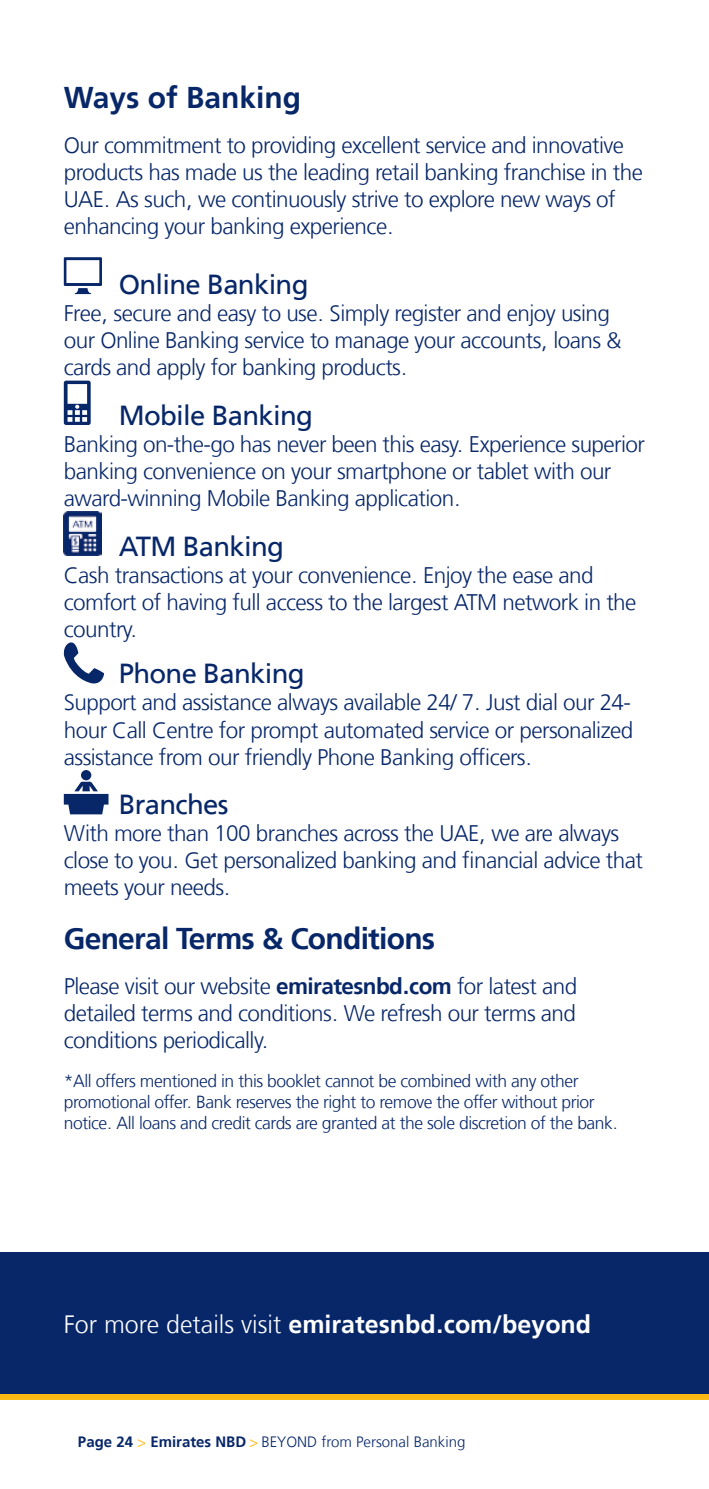
<style>
.page{position:relative;width:709px;height:1489px;background:#fff}
.page>*{position:absolute;margin:0;border:0;box-sizing:border-box;transform-origin:0 0}
.t1{font:700 30px "Frutiger LT Arabic 65";letter-spacing:-.025em;color:#072769}
.t2{font:700 30px "Frutiger LT Arabic 65";color:#072769}
.t3{font:27.5px "Frutiger LT Arabic 55 Roman";letter-spacing:-.025em;color:#072769}
.t4{font:700 25px "Frutiger LT Arabic 65";color:#fff}
.t5{font:300 22.5px/27px "Frutiger LT Arabic 45";letter-spacing:-.025em;color:#072769}
.t6{font:300 17.5px/21px "Frutiger LT Arabic 45";letter-spacing:-.025em;color:#072769}
.t7{font:300 15px "Frutiger LT Arabic 45";color:#072769}
.s1{font-family:"Frutiger LT Arabic 65";font-weight:700}
.s2{font-family:"Frutiger LT Arabic 45";font-weight:300}
.s3{color:#fdb913}
</style>
<div class="page">
<div style="left:0;top:1393px;width:709px;height:6px;background:#fdb913"></div>
<svg style="left:64px;top:257px;width:38px;height:37px"></svg>
<svg style="left:64px;top:380px;width:27px;height:45px"></svg>
<img style="left:64px;top:512px;width:38px;height:43px">
<svg style="left:63px;top:642px;width:41px;height:42px"></svg>
<svg style="left:64px;top:770px;width:44px;height:44px"></svg>
<div style="left:0;top:1252px;width:709px;height:141px;background:#072769"></div>
<h1 class="t2" style="left:64px;top:73px;width:239px">Ways of Banking</h1>
<p class="t5" style="left:64px;top:131px;width:580px">Our commitment to providing excellent service and innovative products has made us the leading retail banking franchise in the UAE. As such, we continuously strive to explore new ways of enhancing your banking experience.</p>
<p class="t3" style="left:119px;top:263px;width:191px">Online Banking</p>
<p class="t5" style="left:64px;top:299px;width:559px">Free, secure and easy to use. Simply register and enjoy using our Online Banking service to manage your accounts, loans &amp; cards and apply for banking products.</p>
<p class="t3" style="left:119px;top:394px;width:196px">Mobile Banking</p>
<p class="t5" style="left:64px;top:430px;width:583px">Banking on-the-go has never been this easy. Experience superior banking convenience on your smartphone or tablet with our award-winning Mobile Banking application.</p>
<p class="t3" style="left:119px;top:525px;width:167px">ATM Banking</p>
<p class="t5" style="left:64px;top:561px;width:574px">Cash transactions at your convenience. Enjoy the ease and comfort of having full access to the largest ATM network in the country.</p>
<p class="t3" style="left:119px;top:652px;width:187px">Phone Banking</p>
<p class="t5" style="left:64px;top:688px;width:571px;text-align:justify">Support and assistance always available 24/ 7. Just dial our 24- hour Call Centre for prompt automated service or personalized assistance from our friendly Phone Banking officers.</p>
<p class="t3" style="left:119px;top:783px;width:111px">Branches</p>
<p class="t5" style="left:64px;top:819px;width:580px">With more than 100 branches across the UAE, we are always close to you. Get personalized banking and financial advice that meets your needs.</p>
<h1 class="t1" style="left:64px;top:914px;width:373px">General Terms &amp; Conditions</h1>
<p class="t5" style="left:64px;top:972px;width:515px;text-align:justify">Please visit our website <span class="s1">emiratesnbd.com</span> for latest and detailed terms and conditions. We refresh our terms and conditions periodically.</p>
<p class="t6" style="left:64px;top:1069px;width:556px">*All offers mentioned in this booklet cannot be combined with any other promotional offer. Bank reserves the right to remove the offer without prior notice. All loans and credit cards are granted at the sole discretion of the bank.</p>
<p class="t4" style="left:64px;top:1303px;width:529px"><span class="s2">For more details visit</span> emiratesnbd.com/beyond</p>
<p class="t7" style="left:78px;top:1429px;width:389px"><span class="s1">Page 24</span> <span class="s3">&gt;</span> <span class="s1">Emirates NBD</span> <span class="s3">&gt;</span> BEYOND from Personal Banking</p>
</div>
